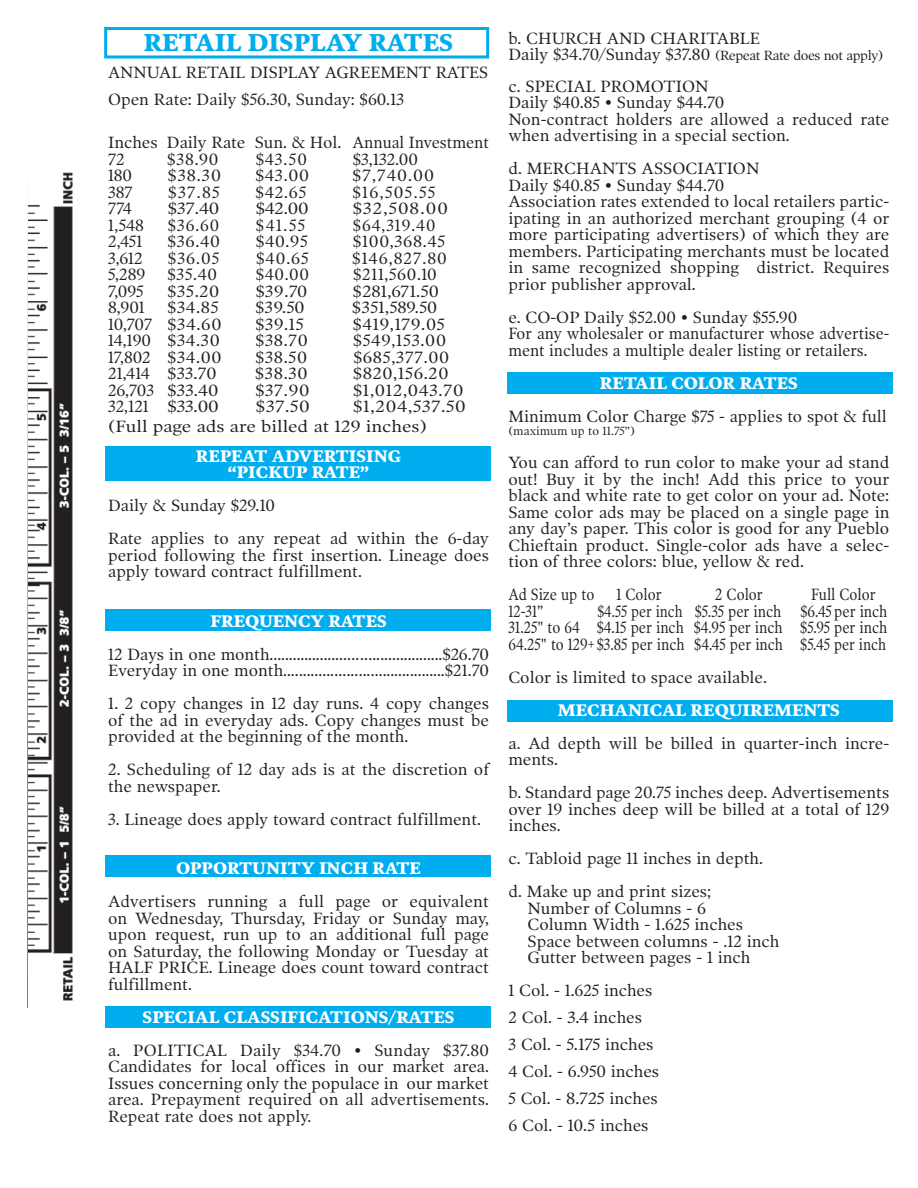
<style>
.page{position:relative;width:918px;height:1188px;background:#fff}
.page>*{position:absolute;margin:0;border:0;box-sizing:border-box;transform-origin:0 0}
.t1{font:700 24px "Poynter OS Text One";color:#00adef}
.t2{font:16.5px/16.5px "Poynter OS Text One";color:#231f20}
.t3{font:16.5px/16.5px "Poynter OS Text One";color:#231f20;text-align:justify;scale:.82 1}
.t4{font:700 16.5px/16.5px "Poynter OS Text One";color:#fff;text-align:center}
.t5{font:16.5px "Poynter OS Text One";color:#231f20;scale:1.06 1}
.t6{font:16.5px "Poynter OS Text One";color:#231f20;scale:1.05 1}
.t7{font:16.5px/19.5px "Poynter OS Text One";color:#231f20;scale:1.11 1}
.t8{font:16.5px "Poynter OS Text One";color:#231f20;scale:.85 1}
.t9{font:16.5px "Poynter OS Text One";color:#231f20;scale:1.1 1}
.t10{font:16.5px "Poynter OS Text One";color:#231f20;scale:1.04 1}
.t11{font:16.5px "Poynter OS Text One";color:#231f20;scale:1.08 1}
.t12{font:12px "Poynter OS Text One";color:#231f20}
.s1{font-size:13.5px}
</style>
<div class="page">
<div style="left:507px;top:372px;width:386px;height:22px;background:#00adef"></div>
<div style="left:508px;top:700px;width:385px;height:22px;background:#00adef"></div>
<div style="left:105px;top:609px;width:386px;height:22px;background:#00adef"></div>
<div style="left:105px;top:855px;width:386px;height:22px;background:#00adef"></div>
<div style="left:105px;top:1006px;width:386px;height:22px;background:#00adef"></div>
<div style="left:105px;top:446px;width:386px;height:34px;background:#00adef"></div>
<div style="left:104px;top:27px;width:385px;height:31px;border:3px solid #00adef"></div>
<svg style="left:27px;top:187px;width:1px;height:821px"></svg>
<img style="left:28px;top:172px;width:47px;height:829px">
<h1 class="t1" style="left:144px;top:32px;width:311px">RETAIL DISPLAY RATES</h1>
<p class="t2" style="left:108px;top:60px;width:382px;line-height:27px">ANNUAL RETAIL DISPLAY AGREEMENT RATES<br>Open Rate: Daily $56.30, Sunday: $60.13</p>
<p class="t2" style="left:108px;top:135px;width:382px">Inches Daily Rate Sun. &amp; Hol. Annual Investment<br>72</p>
<p class="t2" style="left:167px;top:152px;width:53px">$38.90</p>
<p class="t2" style="left:256px;top:152px;width:53px">$43.50</p>
<p class="t2" style="left:353px;top:152px;width:67px">$3,132.00</p>
<p class="t2" style="left:108px;top:168px;width:26px">180</p>
<p class="t10" style="left:168px;top:168px;width:53px">$38.30</p>
<p class="t10" style="left:255px;top:168px;width:53px">$43.00</p>
<p class="t10" style="left:353px;top:168px;width:80px">$7,740.00</p>
<p class="t2" style="left:108px;top:185px;width:26px">387</p>
<p class="t2" style="left:168px;top:185px;width:53px">$37.85</p>
<p class="t2" style="left:255px;top:185px;width:52px">$42.65</p>
<p class="t2" style="left:352px;top:185px;width:85px">$16,505.55</p>
<p class="t2" style="left:108px;top:201px;width:25px">774</p>
<p class="t9" style="left:168px;top:201px;width:48px">$37.40</p>
<p class="t9" style="left:256px;top:201px;width:50px">$42.00</p>
<p class="t9" style="left:353px;top:201px;width:88px">$32,508.00</p>
<p class="t2" style="left:108px;top:218px;width:37px">1,548</p>
<p class="t2" style="left:168px;top:218px;width:53px">$36.60</p>
<p class="t2" style="left:256px;top:218px;width:51px">$41.55</p>
<p class="t2" style="left:353px;top:218px;width:84px">$64,319.40</p>
<p class="t2" style="left:108px;top:234px;width:36px">2,451</p>
<p class="t2" style="left:168px;top:234px;width:54px">$36.40</p>
<p class="t2" style="left:256px;top:234px;width:54px">$40.95</p>
<p class="t2" style="left:353px;top:234px;width:94px">$100,368.45</p>
<p class="t2" style="left:108px;top:251px;width:36px">3,612</p>
<p class="t2" style="left:168px;top:251px;width:53px">$36.05</p>
<p class="t2" style="left:256px;top:251px;width:54px">$40.65</p>
<p class="t2" style="left:352px;top:251px;width:96px">$146,827.80</p>
<p class="t2" style="left:108px;top:267px;width:39px">5,289</p>
<p class="t2" style="left:168px;top:267px;width:51px">$35.40</p>
<p class="t2" style="left:256px;top:267px;width:55px">$40.00</p>
<p class="t2" style="left:353px;top:267px;width:85px">$211,560.10</p>
<p class="t2" style="left:108px;top:284px;width:37px">7,095</p>
<p class="t5" style="left:168px;top:283px;width:50px">$35.20</p>
<p class="t5" style="left:256px;top:283px;width:50px">$39.70</p>
<p class="t5" style="left:353px;top:283px;width:83px">$281,671.50</p>
<p class="t2" style="left:108px;top:300px;width:38px">8,901</p>
<p class="t6" style="left:168px;top:300px;width:50px">$34.85</p>
<p class="t6" style="left:255px;top:300px;width:48px">$39.50</p>
<p class="t6" style="left:352px;top:300px;width:83px">$351,589.50</p>
<p class="t2" style="left:108px;top:317px;width:115px">10,707 $34.60</p>
<p class="t5" style="left:255px;top:316px;width:47px">$39.15</p>
<p class="t5" style="left:353px;top:316px;width:88px">$419,179.05</p>
<p class="t2" style="left:108px;top:333px;width:113px">14,190 $34.30</p>
<p class="t6" style="left:256px;top:333px;width:51px">$38.70</p>
<p class="t6" style="left:353px;top:333px;width:90px">$549,153.00</p>
<p class="t2" style="left:108px;top:350px;width:115px">17,802 $34.00</p>
<p class="t6" style="left:256px;top:349px;width:51px">$38.50</p>
<p class="t6" style="left:353px;top:349px;width:93px">$685,377.00</p>
<p class="t2" style="left:108px;top:366px;width:110px">21,414 $33.70</p>
<p class="t5" style="left:255px;top:366px;width:51px">$38.30</p>
<p class="t5" style="left:353px;top:366px;width:92px">$820,156.20</p>
<p class="t2" style="left:108px;top:383px;width:112px">26,703 $33.40</p>
<p class="t11" style="left:255px;top:382px;width:52px">$37.90</p>
<p class="t11" style="left:353px;top:382px;width:104px">$1,012,043.70</p>
<p class="t2" style="left:108px;top:399px;width:112px">32,121 $33.00</p>
<p class="t7" style="left:256px;top:398px;width:50px">$37.50</p>
<p class="t7" style="left:108px;top:398px;width:324px;text-indent:245px">$1,204,537.50 (Full page ads are billed at 129 inches)</p>
<p class="t4" style="left:196px;top:449px;width:207px">REPEAT ADVERTISING “PICKUP RATE”</p>
<p class="t2" style="left:108px;top:490px;width:382px;line-height:33px">Daily &amp; Sunday $29.10<br>Rate applies to any repeat ad within the 6-day</p>
<p class="t2" style="left:108px;top:548px;width:382px">period following the first insertion. Lineage does apply toward contract fulfillment.</p>
<p class="t4" style="left:210px;top:614px;width:178px">FREQUENCY RATES</p>
<p class="t2" style="left:108px;top:647px;width:382px">12 Days in one month............................................$26.70<br>Everyday in one month.........................................$21.70</p>
<p class="t2" style="left:108px;top:696px;width:382px;text-align:justify">1. 2 copy changes in 12 day runs. 4 copy changes of the ad in everyday ads. Copy changes must be provided at the beginning of the month.</p>
<p class="t2" style="left:108px;top:762px;width:382px">2. Scheduling of 12 day ads is at the discretion of the newspaper.</p>
<p class="t2" style="left:108px;top:812px;width:374px">3. Lineage does apply toward contract fulfillment.</p>
<p class="t4" style="left:176px;top:861px;width:246px">OPPORTUNITY INCH RATE</p>
<p class="t2" style="left:108px;top:894px;width:382px;text-align:justify">Advertisers running a full page or equivalent on Wednesday, Thursday, Friday or Sunday may, upon request, run up to an additional full page on Saturday, the following Monday or Tuesday at HALF PRICE. Lineage does count toward contract fulfillment.</p>
<p class="t4" style="left:143px;top:1010px;width:313px">SPECIAL CLASSIFICATIONS/RATES</p>
<p class="t2" style="left:108px;top:1043px;width:382px;text-align:justify">a. POLITICAL Daily $34.70 • Sunday $37.80<br>Candidates for local offices in our market area.<br>Issues concerning only the populace in our market area. Prepayment required on all advertisements.<br>Repeat rate does not apply.</p>
<p class="t2" style="left:508px;top:30px;width:376px">b. CHURCH AND CHARITABLE<br>Daily $34.70/Sunday $37.80 <span class="s1">(Repeat Rate does not apply)</span></p>
<p class="t2" style="left:508px;top:78px;width:382px">c. SPECIAL PROMOTION<br>Daily $40.85 • Sunday $44.70<br>Non-contract holders are allowed a reduced rate when advertising in a special section.</p>
<p class="t2" style="left:508px;top:161px;width:382px">d. MERCHANTS ASSOCIATION<br>Daily $40.85 • Sunday $44.70<br>Association rates extended to local retailers partic&shy;ipating in an authorized merchant grouping (4 or more participating advertisers) of which they are members. Participating merchants must be located in same recognized shopping district. Requires prior publisher approval.</p>
<p class="t2" style="left:508px;top:309px;width:382px">e. CO-OP Daily $52.00 • Sunday $55.90<br>For any wholesaler or manufacturer whose advertise&shy;ment includes a multiple dealer listing or retailers.</p>
<p class="t4" style="left:600px;top:375px;width:199px">RETAIL COLOR RATES</p>
<p class="t2" style="left:508px;top:408px;width:380px">Minimum Color Charge $75 - applies to spot &amp; full</p>
<p class="t12" style="left:508px;top:425px;width:128px">(maximum up to 11.75”)</p>
<p class="t2" style="left:508px;top:455px;width:382px;text-align:justify">You can afford to run color to make your ad stand out! Buy it by the inch! Add this price to your black and white rate to get color on your ad. Note:<br>Same color ads may be placed on a single page in any day’s paper. This color is good for any Pueblo Chieftain product. Single-color ads have a selec&shy;tion of three colors: blue, yellow &amp; red.</p>
<p class="t8" style="left:508px;top:586px;width:103px">Ad Size up to</p>
<p class="t8" style="left:616px;top:586px;width:55px">1 Color</p>
<p class="t8" style="left:715px;top:586px;width:57px">2 Color</p>
<p class="t8" style="left:811px;top:586px;width:78px">Full Color</p>
<p class="t8" style="left:508px;top:603px;width:43px">12-31”</p>
<p class="t3" style="left:508px;top:603px;width:464px;text-indent:89px">$4.55 per inch $5.35 per inch $6.45 per inch 31.25" to 64 $4.15 per inch $4.95 per inch $5.95 per inch 64.25" to 129+ $3.85 per inch $4.45 per inch $5.45 per inch</p>
<p class="t2" style="left:508px;top:669px;width:260px">Color is limited to space available.</p>
<p class="t4" style="left:558px;top:702px;width:283px">MECHANICAL REQUIREMENTS</p>
<p class="t2" style="left:508px;top:735px;width:382px">a. Ad depth will be billed in quarter-inch incre&shy;ments.</p>
<p class="t2" style="left:508px;top:785px;width:382px;text-align:justify">b. Standard page 20.75 inches deep. Advertisements over 19 inches deep will be billed at a total of 129 inches.</p>
<p class="t2" style="left:508px;top:843px;width:256px;line-height:33px">c. Tabloid page 11 inches in depth. d. Make up and print sizes;</p>
<p class="t2" style="left:528px;top:900px;width:253px">Number of Columns - 6<br>Column Width - 1.625 inches<br>Space between columns - .12 inch<br>Gutter between pages - 1 inch</p>
<p class="t2" style="left:508px;top:978px;width:152px;line-height:27px">1 Col. - 1.625 inches<br>2 Col. - 3.4 inches<br>3 Col. - 5.175 inches<br>4 Col. - 6.950 inches<br>5 Col. - 8.725 inches<br>6 Col. - 10.5 inches</p>
</div>
